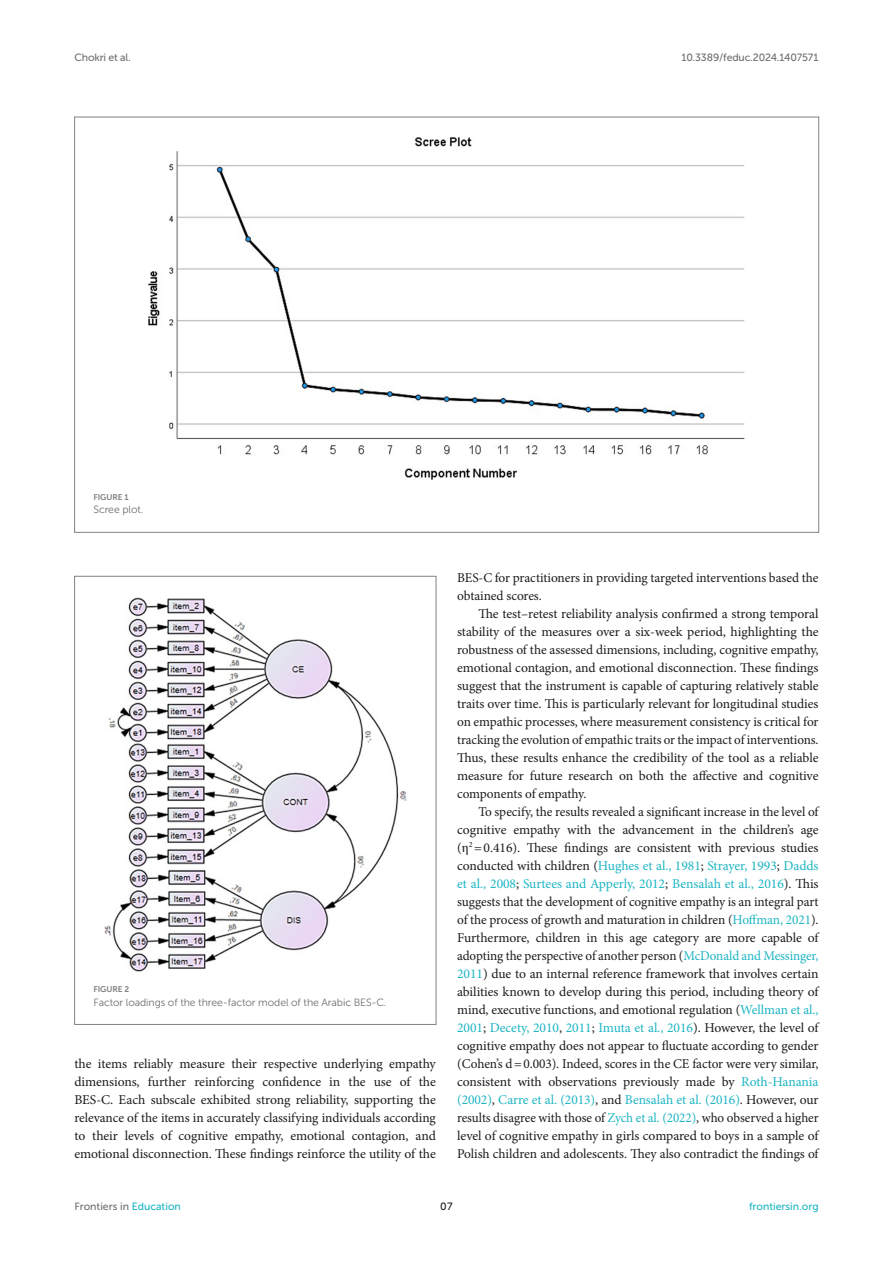
<style>
.page{position:relative;width:893px;height:1263px;background:#fff}
.page>*{position:absolute;margin:0;border:0;box-sizing:border-box;transform-origin:0 0}
.TEXT{font:13.5px/18px "Minion Pro";letter-spacing:-.005em;color:#1b1c1b;text-align:justify}
.FIG_LEG{font:10.5px "Museo Sans 300";letter-spacing:-.01em;color:#706f70}
.t1{font:10.5px "Museo Sans 500";letter-spacing:-.015em;color:#706f70}
.t2{font:10.5px "Museo Sans 500";color:#1db5c3}
.t3{font:10.5px "Museo Sans 500";color:#1b1c1b}
.FIG_HD{font:8.25px "Museo Sans 700";letter-spacing:-.01em;color:#7e7f7f}
.s1{font-family:"STIX General"}
.s2{color:#1db5c3}
</style>
<div class="page">
<img style="left:148px;top:137px;width:597px;height:343px">
<img style="left:104px;top:597px;width:303px;height:375px">
<p class="t1" style="left:74px;top:51px;width:58px">Chokri et al.</p>
<p class="t1" style="left:681px;top:51px;width:139px">10.3389/feduc.2024.1407571</p>
<p class="FIG_HD" style="left:94px;top:492px;width:37px">FIGURE 1</p>
<p class="FIG_LEG" style="left:94px;top:504px;width:51px">Scree plot.</p>
<p class="FIG_HD" style="left:94px;top:984px;width:37px">FIGURE 2</p>
<p class="FIG_LEG" style="left:94px;top:996px;width:294px">Factor loadings of the three-factor model of the Arabic BES-C.</p>
<p class="TEXT" style="left:74px;top:1055px;width:363px">the items reliably measure their respective underlying empathy dimensions, further reinforcing confidence in the use of the BES-C. Each subscale exhibited strong reliability, supporting the relevance of the items in accurately classifying individuals according to their levels of cognitive empathy, emotional contagion, and emotional disconnection. These findings reinforce the utility of the</p>
<p class="TEXT" style="left:457px;top:569px;width:363px">BES-C for practitioners in providing targeted interventions based the obtained scores.</p>
<p class="TEXT" style="left:457px;top:605px;width:363px;text-indent:21px">The test–retest reliability analysis confirmed a strong temporal stability of the measures over a six-week period, highlighting the robustness of the assessed dimensions, including, cognitive empathy, emotional contagion, and emotional disconnection. These findings suggest that the instrument is capable of capturing relatively stable traits over time. This is particularly relevant for longitudinal studies on empathic processes, where measurement consistency is critical for tracking the evolution of empathic traits or the impact of interventions.<br>Thus, these results enhance the credibility of the tool as a reliable measure for future research on both the affective and cognitive components of empathy.</p>
<p class="TEXT" style="left:457px;top:803px;width:363px;text-indent:21px">To specify, the results revealed a significant increase in the level of cognitive empathy with the advancement in the children’s age (<span class="s1">η</span><sup>2</sup> =0.416). These findings are consistent with previous studies conducted with children (<span class="s2">Hughes et al., 1981</span>; <span class="s2">Strayer, 1993</span>; <span class="s2">Dadds et al., 2008</span>; <span class="s2">Surtees and Apperly, 2012</span>; <span class="s2">Bensalah et al., 2016</span>). This suggests that the development of cognitive empathy is an integral part of the process of growth and maturation in children (<span class="s2">Hoffman, 2021</span>).<br>Furthermore, children in this age category are more capable of adopting the perspective of another person (<span class="s2">McDonald and Messinger, 2011</span>) due to an internal reference framework that involves certain abilities known to develop during this period, including theory of mind, executive functions, and emotional regulation (<span class="s2">Wellman et al., 2001</span>; <span class="s2">Decety, 2010</span>, <span class="s2">2011</span>; <span class="s2">Imuta et al., 2016</span>). However, the level of cognitive empathy does not appear to fluctuate according to gender (Cohen’s d=0.003). Indeed, scores in the CE factor were very similar, consistent with observations previously made by <span class="s2">Roth-Hanania (2002)</span>, <span class="s2">Carre et al. (2013)</span>, and <span class="s2">Bensalah et al. (2016)</span>. However, our results disagree with those of <span class="s2">Zych et al. (2022)</span>, who observed a higher level of cognitive empathy in girls compared to boys in a sample of Polish children and adolescents. They also contradict the findings of</p>
<p class="t1" style="left:74px;top:1200px;width:108px">Frontiers in <span class="s2">Education</span></p>
<p class="t3" style="left:440px;top:1200px;width:14px">07</p>
<p class="t2" style="left:749px;top:1200px;width:71px">frontiersin.org</p>
</div>
